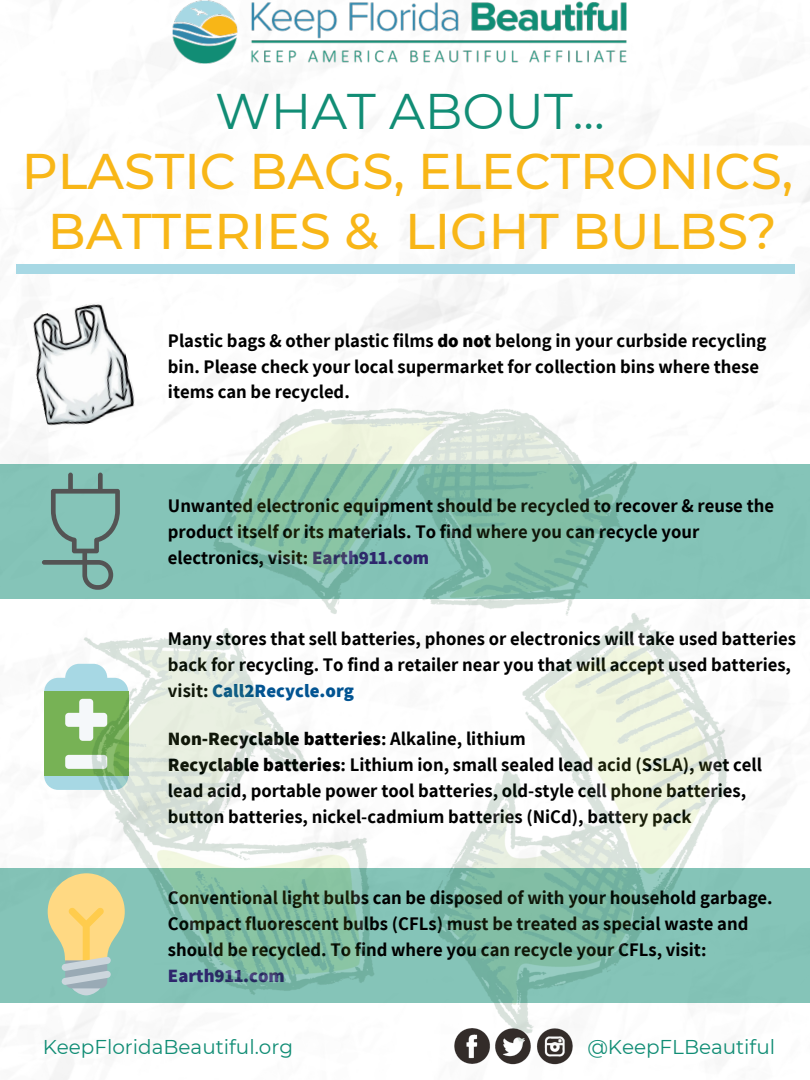
<style>
.page{position:relative;width:810px;height:1080px;background:#fff}
.page>*{position:absolute;margin:0;border:0;box-sizing:border-box;transform-origin:0 0}
.t1{font:500 50px/59.9px "Montserrat";color:#f8b617;text-align:center}
.t2{font:50px "Montserrat";color:#118d75}
.t3{font:20px "Montserrat";color:#118d75}
.t4{font:700 18.75px/25.9px "Assistant";color:#000}
.t5{font:800 18.75px "Assistant";color:#2e266d}
.s1{font-weight:800}
.s2{font-weight:800;color:#2e266d}
.s3{font-weight:800;color:#025492}
</style>
<div class="page">
<img style="left:173px;top:0;width:454px;height:64px">
<div style="left:65px;top:664px;width:42px;height:28px;background:#a7d8e4;border-radius:14px"></div>
<div style="left:44px;top:678px;width:84px;height:112px;background:#a7d8e4;border-radius:14px"></div>
<div style="left:44px;top:692px;width:84px;height:84px;background:#77b255"></div>
<svg style="left:65px;top:699px;width:16px;height:70px"></svg>
<div style="left:0;top:464px;width:810px;height:135px;background:#85c4b8"></div>
<svg style="left:42px;top:473px;width:39px;height:92px"></svg>
<img style="left:23px;top:298px;width:116px;height:134px">
<div style="left:0;top:868px;width:810px;height:135px;background:#85c4b8"></div>
<svg style="left:48px;top:873px;width:33px;height:122px"></svg>
<img style="left:81px;top:408px;width:648px;height:638px">
<img style="left:452px;top:1008px;width:123px;height:72px">
<div style="left:16px;top:265px;width:778px;height:9px;background:#a7d8e4"></div>
<h1 class="t2" style="left:215px;top:80px;width:391px">WHAT ABOUT...</h1>
<h1 class="t1" style="left:22px;top:141px;width:773px">PLASTIC BAGS, ELECTRONICS,<br>BATTERIES &amp; LIGHT BULBS?</h1>
<p class="t4" style="left:168px;top:327px;width:600px">Plastic bags &amp; other plastic films <span class="s1">do not</span> belong in your curbside recycling bin. Please check your local supermarket for collection bins where these items can be recycled.</p>
<p class="t4" style="left:168px;top:493px;width:608px">Unwanted electronic equipment should be recycled to recover &amp; reuse the product itself or its materials. To find where you can recycle your electronics, visit: <span class="s2">Earth911.com</span></p>
<p class="t4" style="left:168px;top:625px;width:630px">Many stores that sell batteries, phones or electronics will take used batteries back for recycling. To find a retailer near you that will accept used batteries, visit: <span class="s3">Call2Recycle.org</span></p>
<p class="t4" style="left:168px;top:725px;width:596px"><span class="s1">Non-Recyclable batteries</span>: Alkaline, lithium<br><span class="s1">Recyclable batteries</span>: Lithium ion, small sealed lead acid (SSLA), wet cell lead acid, portable power tool batteries, old-style cell phone batteries, button batteries, nickel-cadmium batteries (NiCd), battery pack</p>
<p class="t4" style="left:168px;top:884px;width:606px">Conventional light bulbs can be disposed of with your household garbage.<br>Compact fluorescent bulbs (CFLs) must be treated as special waste and should be recycled. To find where you can recycle your CFLs, visit:</p>
<p class="t5" style="left:168px;top:963px;width:118px">Earth911.com</p>
<p class="t3" style="left:43px;top:1034px;width:252px">KeepFloridaBeautiful.org</p>
<p class="t3" style="left:587px;top:1034px;width:189px">@KeepFLBeautiful</p>
</div>
